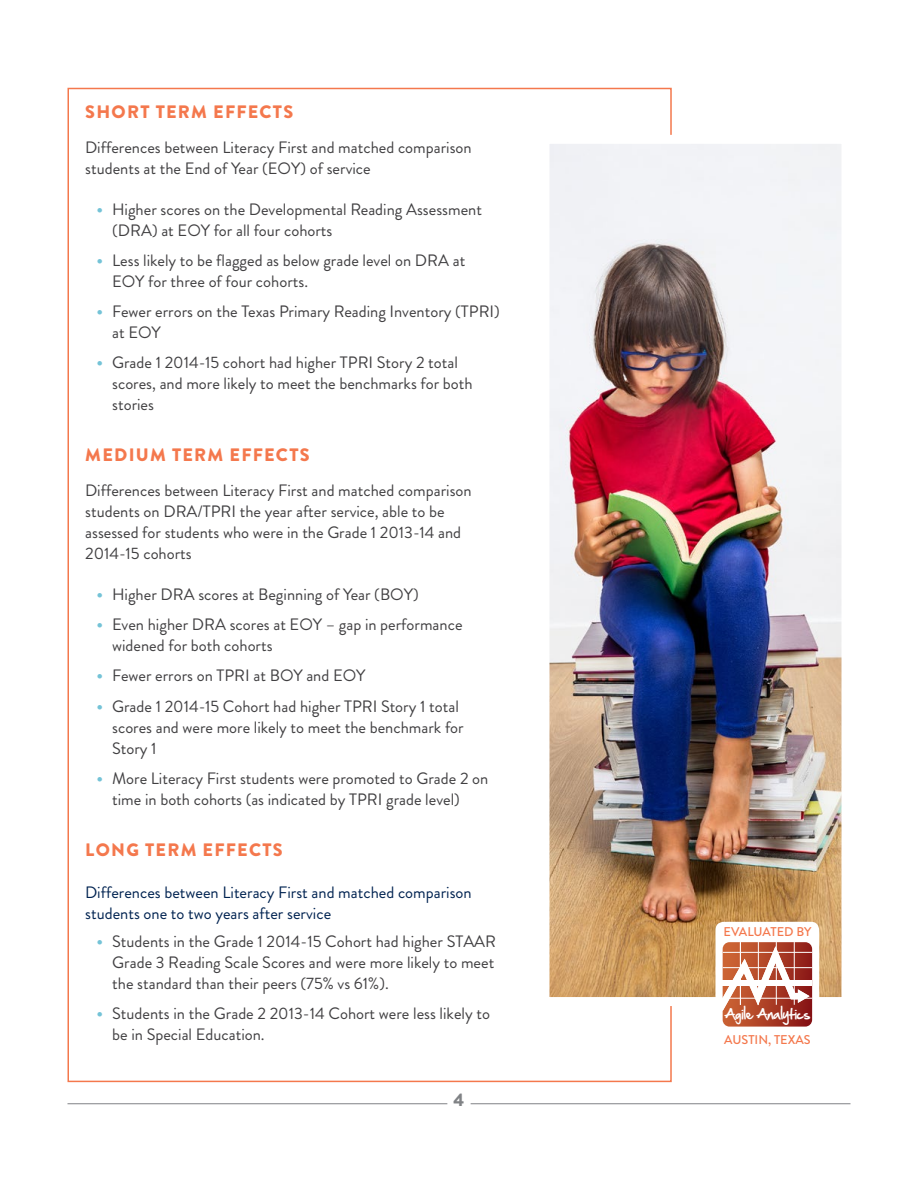
<style>
.page{position:relative;width:918px;height:1188px;background:#fff}
.page>*{position:absolute;margin:0;border:0;box-sizing:border-box;transform-origin:0 0}
.t1{font:900 18px "Brandon Grotesque";letter-spacing:.07em;color:#f4784d}
.t2{font:900 18px "Brandon Grotesque";color:#808285}
.t3{font:16.5px/21px "Brandon Grotesque";color:#414042}
.t4{font:16.5px/21px "Brandon Grotesque";color:#002351}
.t5{font:500 12.75px "Brandon Grotesque";color:#f4784d}
.t6{font:12.3px "Hand Of Sean";letter-spacing:-.025em;color:#fff}
.s1{font-size:21px;color:#74c3d7}
.s2{font-family:"Minion Pro"}
</style>
<div class="page">
<hr style="left:67px;top:1103px;width:380px;height:1px;background:#808285">
<hr style="left:471px;top:1103px;width:379px;height:1px;background:#808285">
<img style="left:549px;top:130px;width:293px;height:881px">
<div style="left:715px;top:922px;width:104px;height:132px;background:#fff;border-radius:8px"></div>
<svg style="left:723px;top:942px;width:89px;height:85px;background:#ba604a"></svg>
<div style="left:723px;top:980px;width:89px;height:6px;background:#fff"></div>
<hr style="left:740px;top:942px;width:1px;height:63px;background:#fff">
<hr style="left:758px;top:942px;width:1px;height:63px;background:#fff">
<hr style="left:776px;top:942px;width:1px;height:63px;background:#fff">
<hr style="left:794px;top:942px;width:1px;height:63px;background:#fff">
<hr style="left:723px;top:998px;width:89px;height:1px;background:#fff">
<hr style="left:723px;top:967px;width:89px;height:1px;background:#fff">
<hr style="left:723px;top:952px;width:89px;height:1px;background:#fff">
<p class="t1" style="left:85px;top:99px;width:209px">SHORT TERM EFFECTS</p>
<p class="t3" style="left:85px;top:137px;width:388px">Differences between Literacy First and matched comparison students at the End of Year (EOY) of service</p>
<p class="t3" style="left:112px;top:199px;width:371px;text-indent:-16px"><span class="s1">•</span> Higher scores on the Developmental Reading Assessment (DRA) at EOY for all four cohorts</p>
<p class="t3" style="left:112px;top:250px;width:355px;text-indent:-16px"><span class="s1">•</span> Less likely to be flagged as below grade level on DRA at<br>EOY for three of four cohorts.</p>
<p class="t3" style="left:112px;top:301px;width:389px;text-indent:-16px"><span class="s1">•</span> Fewer errors on the Texas Primary Reading Inventory (TPRI) at EOY</p>
<p class="t3" style="left:112px;top:352px;width:362px;text-indent:-16px"><span class="s1">•</span> Grade 1 2014-15 cohort had higher TPRI Story 2 total scores, and more likely to meet the benchmarks for both stories</p>
<p class="t1" style="left:85px;top:442px;width:226px">MEDIUM TERM EFFECTS</p>
<p class="t3" style="left:85px;top:480px;width:388px">Differences between Literacy First and matched comparison students on DRA/TPRI the year after service, able to be assessed for students who were in the Grade 1 2013-14 and 2014-15 cohorts</p>
<p class="t3" style="left:96px;top:584px;width:324px"><span class="s1">•</span> Higher DRA scores at Beginning of Year (BOY)</p>
<p class="t3" style="left:112px;top:614px;width:352px;text-indent:-16px"><span class="s1">•</span> Even higher DRA scores at EOY – gap in performance widened for both cohorts</p>
<p class="t3" style="left:96px;top:666px;width:271px"><span class="s1">•</span> Fewer errors on TPRI at BOY and EOY</p>
<p class="t3" style="left:112px;top:696px;width:353px;text-indent:-16px"><span class="s1">•</span> Grade 1 2014-15 Cohort had higher TPRI Story 1 total scores and were more likely to meet the benchmark for<br>Story 1</p>
<p class="t3" style="left:112px;top:768px;width:378px;text-indent:-16px"><span class="s1">•</span> More Literacy First students were promoted to Grade 2 on time in both cohorts (as indicated by TPRI grade level)</p>
<p class="t1" style="left:85px;top:837px;width:199px">LONG TERM EFFECTS</p>
<p class="t4" style="left:85px;top:882px;width:388px">Differences between Literacy First and matched comparison students one to two years after service</p>
<p class="t3" style="left:112px;top:931px;width:385px;text-align:justify;text-indent:-16px"><span class="s1">•</span> Students in the Grade 1 2014-15 Cohort had higher STAAR Grade 3 Reading Scale Scores and were more likely to meet the standard than their peers (75% vs 61%) .</p>
<p class="t3" style="left:112px;top:1003px;width:379px;text-indent:-16px"><span class="s1">•</span> Students in the Grade 2 2013-14 Cohort were less likely to be in Special Education<span class="s2">.</span></p>
<p class="t6" style="left:725px;top:1003px;width:87px">Agile Analytics</p>
<p class="t5" style="left:724px;top:923px;width:89px">EVALUATED BY</p>
<p class="t5" style="left:724px;top:1031px;width:88px">AUSTIN, TEXAS</p>
<p class="t2" style="left:454px;top:1087px;width:12px">4</p>
</div>
